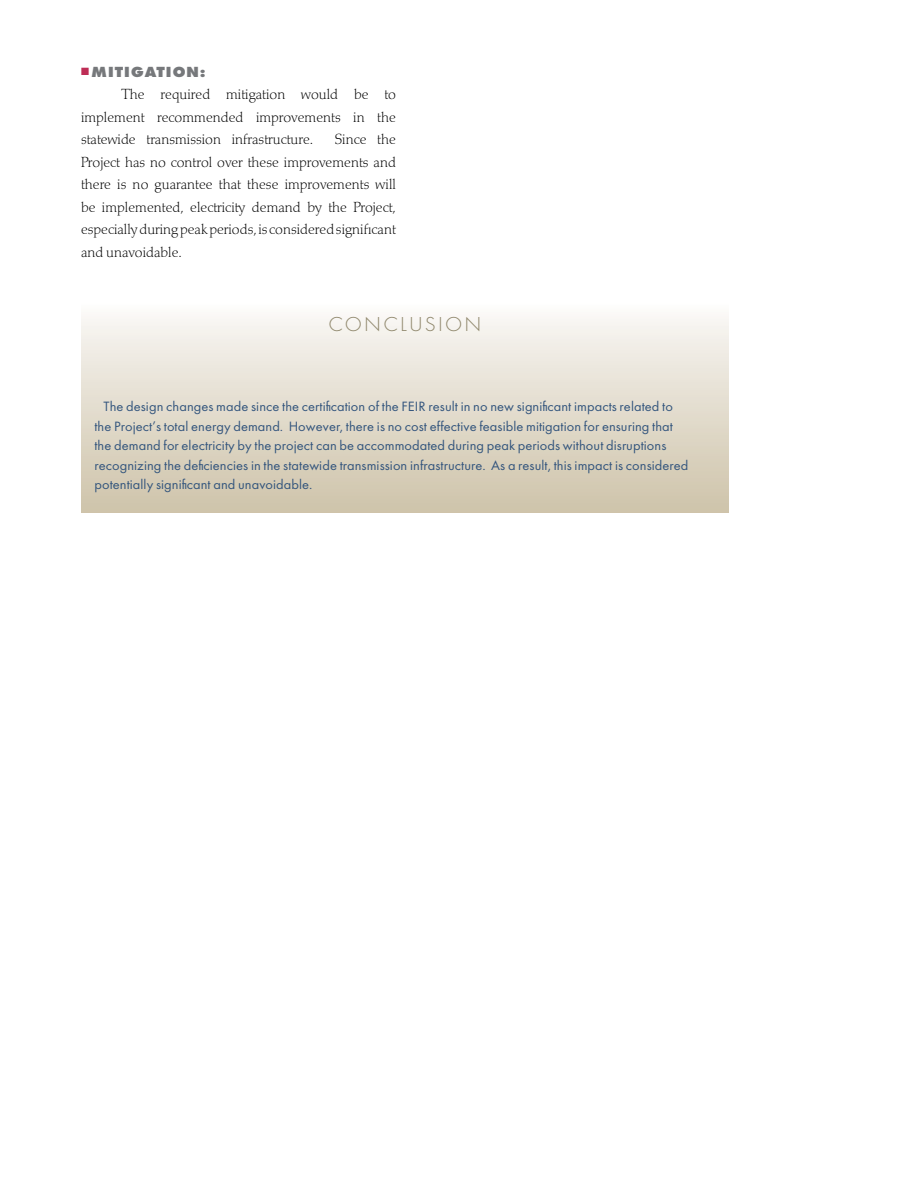
<style>
.page{position:relative;width:918px;height:1188px;background:#fff}
.page>*{position:absolute;margin:0;border:0;box-sizing:border-box;transform-origin:0 0}
.t1{font:21px "Futura Lgt";letter-spacing:.1em;color:#8f876c}
.t2{font:15.15px/22.5px "Palatino Lgt H";color:#000;text-align:justify}
.t3{font:14.1px/19.5px "Futura";letter-spacing:.005em;color:#33557d}
.t4{font:800 13.5px "Futura";letter-spacing:.075em;color:#76787b;scale:1.05 1}
.s1{color:#be2d56}
</style>
<div class="page">
<div style="left:81px;top:302px;width:648px;height:211px;background:linear-gradient(to bottom,#fbfaf8,#cdc2a8)"></div>
<p class="t4" style="left:81px;top:63px;width:120px"><span class="s1">■</span> MITIGATION:</p>
<p class="t2" style="left:81px;top:84px;width:316px;text-indent:40px">The required mitigation would be to implement recommended improvements in the statewide transmission infrastructure.</p>
<p class="t2" style="left:81px;top:129px;width:317px;text-indent:254px">Since the Project has no control over these improvements and there is no guarantee that these improvements will be implemented, electricity demand by the Project, especially during peak periods, is considered significant and unavoidable.</p>
<h1 class="t1" style="left:329px;top:310px;width:154px">CONCLUSION</h1>
<p class="t3" style="left:94px;top:398px;width:595px;text-indent:9px">The design changes made since the certification of the FEIR result in no new significant impacts related to the Project’s total energy demand. However, there is no cost effective feasible mitigation for ensuring that the demand for electricity by the project can be accommodated during peak periods without disruptions recognizing the deficiencies in the statewide transmission infrastructure. As a result, this impact is considered potentially significant and unavoidable.</p>
</div>
